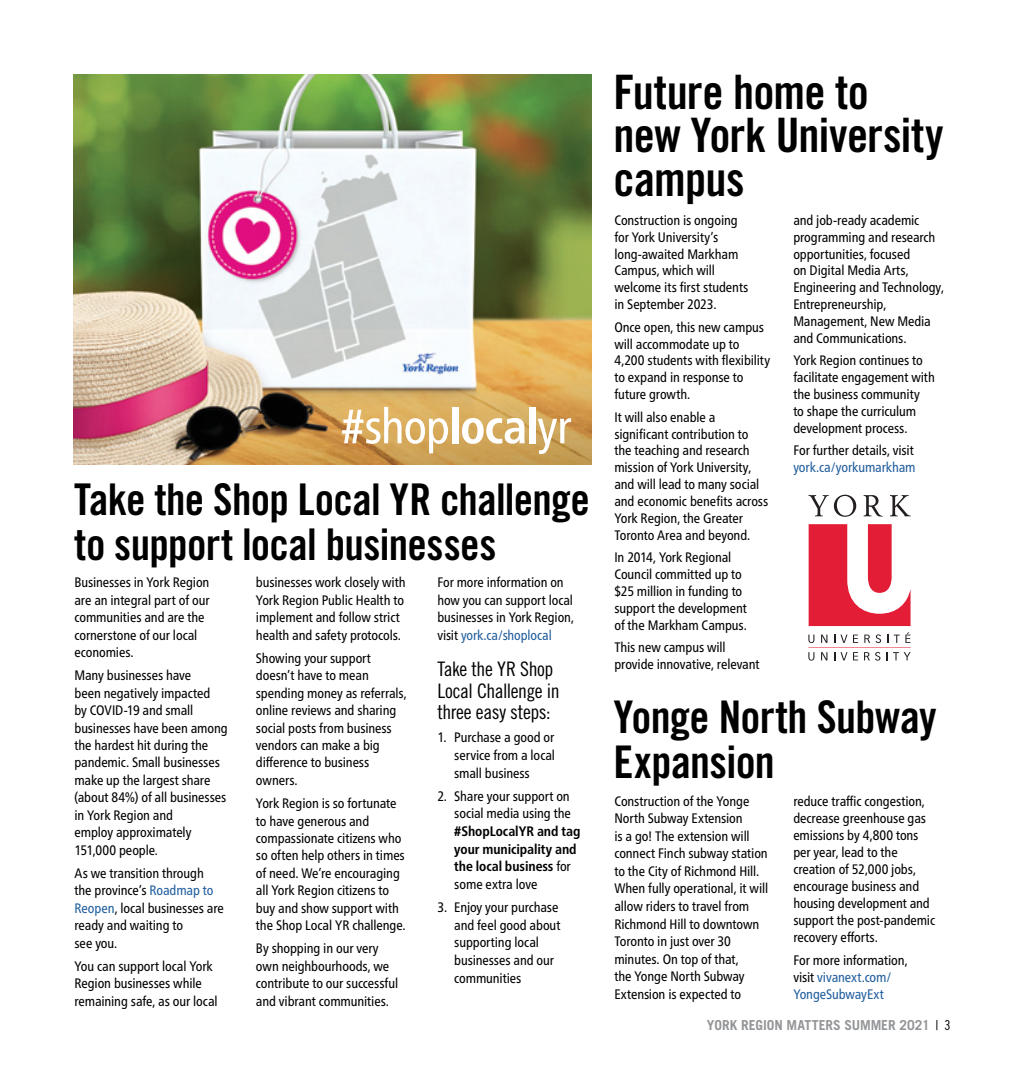
<style>
.page{position:relative;width:1024px;height:1080px;background:#fff}
.page>*{position:absolute;margin:0;border:0;box-sizing:border-box;transform-origin:0 0}
.t1{font:47.5px/43.8px "Trade Gothic LT Pro Bd Cn 20";letter-spacing:-.015em;color:#000}
.t2{font:45px/45px "Trade Gothic LT Pro Bd Cn 20";letter-spacing:-.015em;color:#000}
.t3{font:43.75px/45px "Trade Gothic LT Pro Bd Cn 20";letter-spacing:-.015em;color:#000}
.t4{font:20px/22px "Trade Gothic LT Pro Cn 18";letter-spacing:-.02em;color:#000}
.t5{font:condensed 13.75px/17.5px "Frutiger Neue LT Pro";letter-spacing:-.01em;color:#000}
.t6{font:condensed 13.75px/17px "Frutiger Neue LT Pro";letter-spacing:-.01em;color:#215e9e}
.t7{font:700 13.75px "Trade Gothic LT Pro";letter-spacing:-.005em;color:#939598}
.s1{color:#215e9e}
.s2{font-weight:700}
.s3{color:#000}
.s4{font-family:"Trade Gothic LT Pro Cn 18";font-weight:400;color:#000}
</style>
<div class="page">
<img style="left:74px;top:74px;width:517px;height:390px">
<svg style="left:342px;top:407px;width:106px;height:46px"></svg>
<div style="left:452px;top:407px;width:6px;height:36px;background:#fff"></div>
<svg style="left:462px;top:418px;width:63px;height:26px"></svg>
<div style="left:529px;top:407px;width:6px;height:36px;background:#fff"></div>
<svg style="left:538px;top:418px;width:33px;height:36px"></svg>
<svg style="left:808px;top:635px;width:6px;height:8px"></svg>
<svg style="left:821px;top:635px;width:6px;height:8px"></svg>
<svg style="left:834px;top:635px;width:13px;height:8px"></svg>
<svg style="left:853px;top:635px;width:5px;height:8px"></svg>
<svg style="left:864px;top:634px;width:17px;height:9px"></svg>
<svg style="left:894px;top:635px;width:5px;height:8px"></svg>
<svg style="left:905px;top:632px;width:5px;height:11px"></svg>
<svg style="left:808px;top:652px;width:6px;height:9px"></svg>
<svg style="left:821px;top:652px;width:6px;height:8px"></svg>
<svg style="left:834px;top:652px;width:13px;height:8px"></svg>
<svg style="left:853px;top:652px;width:5px;height:8px"></svg>
<svg style="left:864px;top:652px;width:16px;height:9px"></svg>
<svg style="left:893px;top:652px;width:17px;height:8px"></svg>
<hr style="left:808px;top:647px;width:103px;height:1px;background:#e41d36">
<svg style="left:808px;top:495px;width:20px;height:21px"></svg>
<svg style="left:834px;top:495px;width:22px;height:22px"></svg>
<svg style="left:863px;top:495px;width:20px;height:22px"></svg>
<svg style="left:890px;top:495px;width:20px;height:21px"></svg>
<svg style="left:808px;top:524px;width:102px;height:102px"></svg>
<h1 class="t3" style="left:74px;top:477px;width:517px">Take the Shop Local YR challenge to support local businesses</h1>
<p class="t5" style="left:74px;top:574px;width:137px">Businesses in York Region are an integral part of our communities and are the cornerstone of our local economies.</p>
<p class="t5" style="left:74px;top:667px;width:155px">Many businesses have<br>been negatively impacted<br>by COVID-19 and small businesses have been among the hardest hit during the pandemic. Small businesses make up the largest share (about 84%) of all businesses in York Region and<br>employ approximately<br>151,000 people.</p>
<p class="t5" style="left:74px;top:864px;width:151px">As we transition through the province’s <span class="s1">Roadmap to<br>Reopen</span>, local businesses are ready and waiting to<br>see you.</p>
<p class="t5" style="left:74px;top:957px;width:145px">You can support local York<br>Region businesses while remaining safe, as our local</p>
<p class="t5" style="left:437px;top:573px;width:138px">For more information on how you can support local businesses in York Region, visit <span class="s1">york.ca/shoplocal</span></p>
<p class="t4" style="left:437px;top:657px;width:124px">Take the YR Shop<br>Local Challenge in</p>
<p class="t4" style="left:437px;top:701px;width:115px">three easy steps:</p>
<p class="t5" style="left:454px;top:729px;width:102px;text-align:justify;text-indent:-17px">1. Purchase a good or service from a local small business</p>
<p class="t5" style="left:454px;top:787px;width:128px;text-indent:-17px">2. Share your support on social media using the <span class="s2">#ShopLocalYR and tag your municipality and the local business</span> for some extra love</p>
<p class="t5" style="left:454px;top:898px;width:108px;text-indent:-17px">3. Enjoy your purchase and feel good about supporting local businesses and our communities</p>
<p class="t5" style="left:256px;top:574px;width:151px">businesses work closely with<br>York Region Public Health to implement and follow strict health and safety protocols.</p>
<p class="t5" style="left:256px;top:649px;width:152px">Showing your support doesn’t have to mean spending money as referrals, online reviews and sharing social posts from business vendors can make a big difference to business owners.</p>
<p class="t5" style="left:256px;top:794px;width:151px">York Region is so fortunate to have generous and compassionate citizens who so often help others in times of need. We’re encouraging all York Region citizens to buy and show support with the Shop Local YR challenge.</p>
<p class="t5" style="left:256px;top:940px;width:144px">By shopping in our very own neighbourhoods, we contribute to our successful and vibrant communities.</p>
<h1 class="t1" style="left:613px;top:69px;width:332px">Future home to new York University campus</h1>
<p class="t5" style="left:614px;top:211px;width:135px;line-height:16.9px">Construction is ongoing for York University’s long-awaited Markham<br>Campus, which will welcome its first students in September 2023.</p>
<p class="t5" style="left:614px;top:318px;width:157px;line-height:16.9px">Once open, this new campus will accommodate up to<br>4,200 students with flexibility to expand in response to future growth.</p>
<p class="t5" style="left:614px;top:408px;width:155px;line-height:16.9px">It will also enable a significant contribution to the teaching and research mission of York University, and will lead to many social and economic benefits across<br>York Region, the Greater<br>Toronto Area and beyond.</p>
<p class="t5" style="left:614px;top:549px;width:134px;line-height:16.9px">In 2014, York Regional<br>Council committed up to $25 million in funding to support the development of the Markham Campus.</p>
<p class="t5" style="left:614px;top:639px;width:147px;line-height:16.9px">This new campus will provide innovative, relevant</p>
<p class="t5" style="left:793px;top:211px;width:152px;line-height:16.9px">and job-ready academic programming and research opportunities, focused<br>on Digital Media Arts,<br>Engineering and Technology,<br>Entrepreneurship,<br>Management, New Media and Communications.</p>
<p class="t5" style="left:793px;top:352px;width:143px;line-height:16.9px">York Region continues to facilitate engagement with the business community<br>to shape the curriculum development process.</p>
<p class="t5" style="left:793px;top:442px;width:124px;line-height:16.9px">For further details, visit <span class="s1">york.ca/yorkumarkham</span></p>
<h1 class="t2" style="left:613px;top:694px;width:325px">Yonge North Subway<br>Expansion</h1>
<p class="t5" style="left:614px;top:792px;width:155px">Construction of the Yonge<br>North Subway Extension<br>is a go! The extension will connect Finch subway station to the City of Richmond Hill.<br>When fully operational, it will allow riders to travel from<br>Richmond Hill to downtown<br>Toronto in just over 30 minutes. On top of that,<br>the Yonge North Subway<br>Extension is expected to</p>
<p class="t5" style="left:793px;top:792px;width:143px;line-height:17px">reduce traffic congestion, decrease greenhouse gas emissions by 4,800 tons per year, lead to the creation of 52,000 jobs, encourage business and housing development and support the post-pandemic recovery efforts.</p>
<p class="t6" style="left:793px;top:951px;width:116px"><span class="s3">For more information, visit</span> vivanext.com/<br>YongeSubwayExt</p>
<p class="t7" style="left:707px;top:1016px;width:245px">YORK REGION MATTERS SUMMER 2021 <span class="s4">| 3</span></p>
</div>
